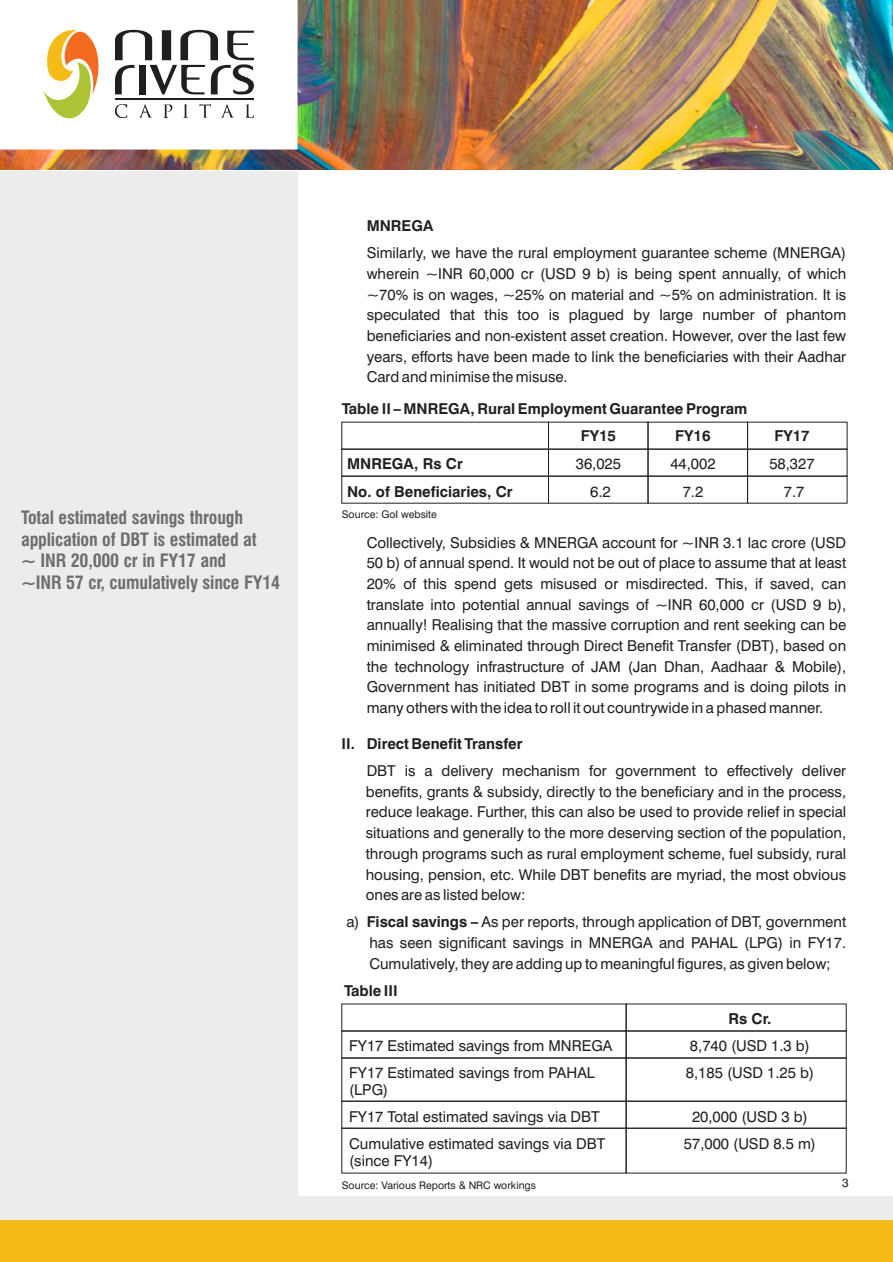
<style>
.page{position:relative;width:893px;height:1262px;background:#fff}
.page>*{position:absolute;margin:0;border:0;box-sizing:border-box;transform-origin:0 0}
.t1{font:700 condensed 18px/21.6px "Swiss 721 BT";letter-spacing:-.01em;color:#6d6e70}
.t2{font:15px/20.7px "Swiss 721 BT";color:#231f20;text-align:justify}
.t3{font:700 15px/27px "Swiss 721 BT";color:#231f20}
.t4{font:12px "Swiss 721 BT";color:#231f20}
.t5{font:10.5px "Swiss 721 BT";color:#231f20}
.s1{font-weight:700}
</style>
<div class="page">
<img style="left:0;top:0;width:892px;height:170px">
<div style="left:0;top:0;width:297px;height:149px;background:#fff"></div>
<svg style="left:115px;top:104px;width:139px;height:14px"></svg>
<hr style="left:115px;top:99px;width:139px;height:1px;background:#211e1f">
<svg style="left:115px;top:30px;width:139px;height:64px"></svg>
<svg style="left:44px;top:29px;width:55px;height:90px"></svg>
<div style="left:0;top:1195px;width:892px;height:62px;background:#ebecec"></div>
<div style="left:0;top:1220px;width:892px;height:41px;background:#f4bb19"></div>
<div style="left:341px;top:449px;width:208px;height:27px;border:1px solid #231f20"></div>
<div style="left:341px;top:476px;width:208px;height:27px;border:1px solid #231f20"></div>
<div style="left:548px;top:449px;width:100px;height:27px;border:1px solid #231f20"></div>
<div style="left:548px;top:476px;width:100px;height:27px;border:1px solid #231f20"></div>
<div style="left:647px;top:449px;width:101px;height:27px;border:1px solid #231f20"></div>
<div style="left:647px;top:476px;width:101px;height:27px;border:1px solid #231f20"></div>
<div style="left:747px;top:449px;width:100px;height:27px;border:1px solid #231f20"></div>
<div style="left:747px;top:476px;width:100px;height:27px;border:1px solid #231f20"></div>
<div style="left:341px;top:1030px;width:285px;height:28px;border:1px solid #231f20"></div>
<div style="left:341px;top:1057px;width:285px;height:44px;border:1px solid #231f20"></div>
<div style="left:341px;top:1100px;width:285px;height:28px;border:1px solid #231f20"></div>
<div style="left:341px;top:1127px;width:285px;height:46px;border:1px solid #231f20"></div>
<div style="left:625px;top:1030px;width:221px;height:28px;border:1px solid #231f20"></div>
<div style="left:625px;top:1057px;width:221px;height:44px;border:1px solid #231f20"></div>
<div style="left:625px;top:1100px;width:221px;height:28px;border:1px solid #231f20"></div>
<div style="left:625px;top:1127px;width:221px;height:46px;border:1px solid #231f20"></div>
<p class="t1" style="left:21px;top:508px;width:260px">Total estimated savings through application of DBT is estimated at<br>~ INR 20,000 cr in FY17 and<br>~INR 57 cr, cumulatively since FY14</p>
<p class="t3" style="left:366px;top:214px;width:68px">MNREGA</p>
<p class="t2" style="left:366px;top:244px;width:481px">Similarly, we have the rural employment guarantee scheme (MNERGA) wherein ~INR 60,000 cr (USD 9 b) is being spent annually, of which ~70% is on wages, ~25% on material and ~5% on administration. It is speculated that this too is plagued by large number of phantom beneficiaries and non-existent asset creation. However, over the last few years, efforts have been made to link the beneficiaries with their Aadhar Card and minimise the misuse.</p>
<p class="t3" style="left:580px;top:397px;width:168px;text-indent:-239px">Table II – MNREGA, Rural Employment Guarantee Program<br>FY15</p>
<p class="t3" style="left:675px;top:424px;width:37px">FY16</p>
<p class="t3" style="left:774px;top:424px;width:37px">FY17</p>
<p class="t3" style="left:347px;top:451px;width:167px;line-height:27.9px">MNREGA, Rs Cr<br>No. of Beneficiaries, Cr</p>
<p class="t2" style="left:575px;top:455px;width:47px">36,025</p>
<p class="t2" style="left:670px;top:455px;width:47px">44,002</p>
<p class="t2" style="left:769px;top:455px;width:47px">58,327</p>
<p class="t2" style="left:590px;top:483px;width:22px">6.2</p>
<p class="t2" style="left:682px;top:483px;width:22px">7.2</p>
<p class="t2" style="left:783px;top:483px;width:22px">7.7</p>
<p class="t5" style="left:342px;top:511px;width:97px">Source: GoI website</p>
<p class="t2" style="left:366px;top:533px;width:481px">Collectively, Subsidies &amp; MNERGA account for ~INR 3.1 lac crore (USD 50 b) of annual spend. It would not be out of place to assume that at least 20% of this spend gets misused or misdirected. This, if saved, can translate into potential annual savings of ~INR 60,000 cr (USD 9 b), annually! Realising that the massive corruption and rent seeking can be minimised &amp; eliminated through Direct Benefit Transfer (DBT), based on the technology infrastructure of JAM (Jan Dhan, Aadhaar &amp; Mobile), Government has initiated DBT in some programs and is doing pilots in many others with the idea to roll it out countrywide in a phased manner.</p>
<p class="t3" style="left:341px;top:732px;width:183px">II. Direct Benefit Transfer</p>
<p class="t2" style="left:366px;top:762px;width:482px">DBT is a delivery mechanism for government to effectively deliver benefits, grants &amp; subsidy, directly to the beneficiary and in the process, reduce leakage. Further, this can also be used to provide relief in special situations and generally to the more deserving section of the population, through programs such as rural employment scheme, fuel subsidy, rural housing, pension, etc. While DBT benefits are myriad, the most obvious ones are as listed below:</p>
<p class="t2" style="left:346px;top:913px;width:15px">a)</p>
<p class="t2" style="left:366px;top:913px;width:481px"><span class="s1">Fiscal savings –</span> As per reports, through application of DBT, government has seen significant savings in MNERGA and PAHAL (LPG) in FY17.<br>Cumulatively, they are adding up to meaningful figures, as given below;</p>
<p class="t3" style="left:344px;top:978px;width:55px">Table III</p>
<p class="t3" style="left:728px;top:1006px;width:44px">Rs Cr.</p>
<p class="t2" style="left:349px;top:1036px;width:264px">FY17 Estimated savings from MNREGA</p>
<p class="t2" style="left:690px;top:1036px;width:121px">8,740 (USD 1.3 b)</p>
<p class="t2" style="left:349px;top:1065px;width:247px;line-height:17px">FY17 Estimated savings from PAHAL (LPG)</p>
<p class="t2" style="left:349px;top:1108px;width:252px">FY17 Total estimated savings via DBT</p>
<p class="t2" style="left:692px;top:1108px;width:117px">20,000 (USD 3 b)</p>
<p class="t2" style="left:349px;top:1136px;width:257px;line-height:17px">Cumulative estimated savings via DBT (since FY14)</p>
<p class="t2" style="left:685px;top:1064px;width:130px">8,185 (USD 1.25 b)</p>
<p class="t2" style="left:684px;top:1135px;width:134px">57,000 (USD 8.5 m)</p>
<p class="t5" style="left:342px;top:1181px;width:196px">Source: Various Reports &amp; NRC workings</p>
<p class="t4" style="left:842px;top:1178px;width:8px">3</p>
</div>
